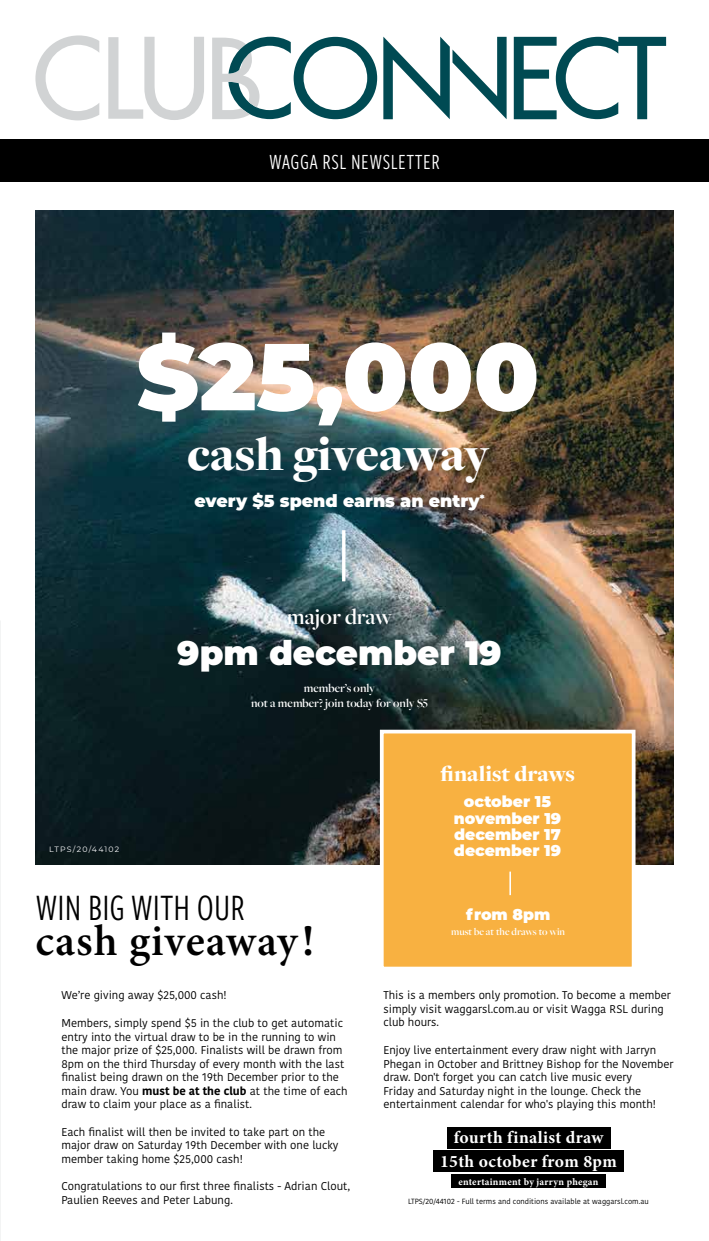
<style>
.page{position:relative;width:709px;height:1241px;background:#fff}
.page>*{position:absolute;margin:0;border:0;box-sizing:border-box;transform-origin:0 0}
.t1{font:900 94.75px "Montserrat";color:#fff}
.t2{font:900 49.62px "Freight Disp Pro";letter-spacing:-.01em;color:#fff}
.t3{font:600 43.75px "Minion 3";letter-spacing:.025em;color:#000}
.t4{font:38.75px "Freight Sans Cmp Pro";color:#000}
.t5{font:900 34px "Montserrat";color:#fff}
.t6{font:600 23.12px "Freight Big Pro";color:#fff}
.t7{font:900 22.88px "Freight Disp Pro";color:#fff}
.t8{font:22.5px "Freight Sans Cmp Pro";letter-spacing:.02em;color:#fff}
.t9{font:700 17.5px/23.2px "Minion 3";letter-spacing:.02em;color:#fff;text-align:center}
.t10{font:900 17.38px "Montserrat";color:#fff}
.t11{font:900 15.62px/16.2px "Montserrat";color:#fff;text-align:center}
.t12{font:600 12.5px/15px "Freight Big Pro";color:#fff;text-align:center}
.t13{font:11.25px/13.5px "Kohinoor Devanagari";color:#000}
.t14{font:600 10.62px "Freight Big Pro";color:#fff}
.t15{font:700 10px "Minion 3";letter-spacing:.025em;color:#fff}
.t16{font:7.75px "Montserrat";letter-spacing:.16em;color:#fff}
.t17{font:7.5px "Kohinoor Devanagari";color:#000}
.s1{font-weight:700}
</style>
<div class="page">
<div style="left:0;top:140px;width:709px;height:42px;background:#000"></div>
<svg style="left:383px;top:37px;width:123px;height:82px"></svg>
<svg style="left:514px;top:37px;width:152px;height:82px"></svg>
<svg style="left:35px;top:35px;width:64px;height:85px"></svg>
<svg style="left:108px;top:37px;width:96px;height:83px"></svg>
<svg style="left:212px;top:37px;width:165px;height:82px"></svg>
<img style="left:35px;top:210px;width:638px;height:654px">
<hr style="left:342px;top:530px;width:3px;height:51px;background:#fff">
<div style="left:447px;top:1127px;width:163px;height:21px;background:#000"></div>
<div style="left:433px;top:1150px;width:191px;height:21px;background:#000"></div>
<div style="left:451px;top:1173px;width:154px;height:14px;background:#000"></div>
<svg style="left:378px;top:727px;width:259px;height:240px;background:#f4b24a"></svg>
<h3 class="t8" style="left:269px;top:147px;width:172px">WAGGA RSL NEWSLETTER</h3>
<h1 class="t1" style="left:137px;top:305px;width:404px">$25,000</h1>
<h2 class="t2" style="left:187px;top:421px;width:303px">cash giveaway</h2>
<h3 class="t10" style="left:194px;top:488px;width:291px">every $5 spend earns an entry<sup>*</sup></h3>
<h3 class="t6" style="left:287px;top:602px;width:107px">major draw</h3>
<h3 class="t5" style="left:177px;top:627px;width:326px">9pm december 19</h3>
<p class="t16" style="left:49px;top:843px;width:72px">LTPS/20/44102</p>
<p class="t12" style="left:251px;top:680px;width:178px">member’s only<br>not a member? join today for only $5</p>
<h3 class="t7" style="left:440px;top:758px;width:136px">finalist draws</h3>
<h3 class="t11" style="left:453px;top:792px;width:109px">october 15 november 19 december 17 december 19</h3>
<h3 class="t4" style="left:35px;top:880px;width:211px">WIN BIG WITH OUR</h3>
<h3 class="t3" style="left:35px;top:909px;width:280px">cash giveaway!</h3>
<p class="t13" style="left:61px;top:988px;width:167px">We’re giving away $25,000 cash!</p>
<p class="t13" style="left:61px;top:1016px;width:288px">Members, simply spend $5 in the club to get automatic entry into the virtual draw to be in the running to win the major prize of $25,000. Finalists will be drawn from 8pm on the third Thursday of every month with the last finalist being drawn on the 19th December prior to the main draw. You <span class="s1">must be at the club</span> at the time of each draw to claim your place as a finalist.</p>
<p class="t13" style="left:61px;top:1124px;width:278px">Each finalist will then be invited to take part on the major draw on Saturday 19th December with one lucky member taking home $25,000 cash!</p>
<p class="t13" style="left:61px;top:1179px;width:290px">Congratulations to our first three finalists - Adrian Clout,<br>Paulien Reeves and Peter Labung.</p>
<h3 class="t11" style="left:466px;top:904px;width:86px">from 8pm</h3>
<p class="t14" style="left:451px;top:924px;width:115px">must be at the draws to win</p>
<p class="t13" style="left:383px;top:988px;width:289px">This is a members only promotion. To become a member simply visit waggarsl.com.au or visit Wagga RSL during club hours.</p>
<p class="t13" style="left:383px;top:1043px;width:291px">Enjoy live entertainment every draw night with Jarryn Phegan in October and Brittney Bishop for the November draw. Don't forget you can catch live music every<br>Friday and Saturday night in the lounge. Check the entertainment calendar for who's playing this month!</p>
<h3 class="t9" style="left:440px;top:1125px;width:178px">fourth finalist draw<br>15th october from 8pm</h3>
<p class="t15" style="left:458px;top:1174px;width:142px">entertainment by jarryn phegan</p>
<p class="t17" style="left:408px;top:1196px;width:242px">LTPS/20/44102 - Full terms and conditions available at waggarsl.com.au</p>
</div>
